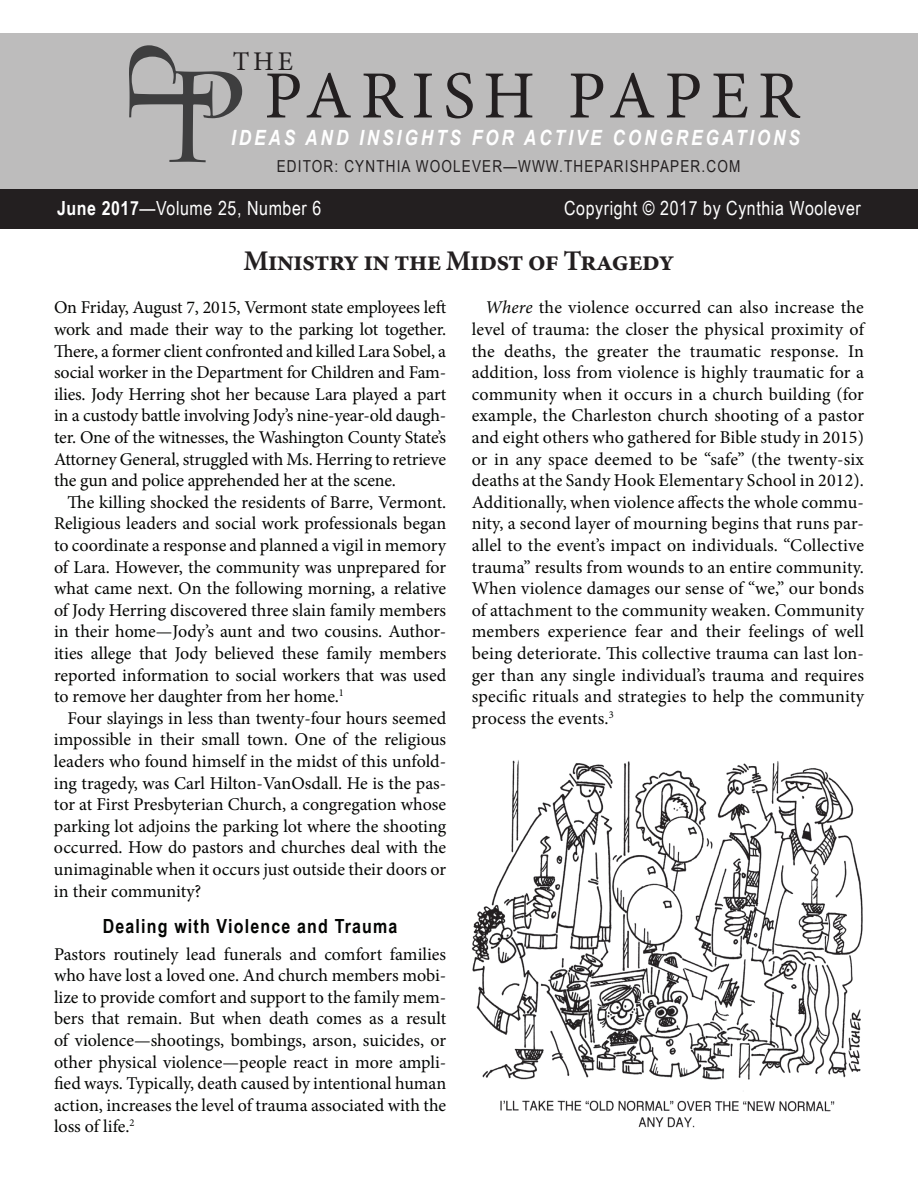
<style>
.page{position:relative;width:918px;height:1188px;background:#fff}
.page>*{position:absolute;margin:0;border:0;box-sizing:border-box;transform-origin:0 0}
.t1{font:67.5px "Minion Pro";letter-spacing:.13em;color:#231f20}
.t2{font:700 28.5px "Minion Pro";letter-spacing:-.03em;color:#231f20}
.t3{font:27px "Minion Pro";color:#231f20}
.t4{font:italic 700 21px "Arial Narrow";letter-spacing:.14em;color:#fff}
.t5{font:19.5px "Arial Narrow";letter-spacing:.03em;color:#fff}
.t6{font:700 19.5px "Arial Narrow";letter-spacing:.06em;color:#040503}
.t7{font:18px/21.6px "Minion Pro";color:#040503;text-align:justify}
.t8{font:16.5px "Arial Narrow";letter-spacing:.07em;color:#231f20}
.s1{font-weight:700}
.s2{font-style:italic}
</style>
<div class="page">
<div style="left:0;top:189px;width:918px;height:40px;background:#231f20"></div>
<div style="left:0;top:33px;width:918px;height:156px;background:#bdbcbc"></div>
<img style="left:472px;top:760px;width:391px;height:368px">
<svg style="left:129px;top:45px;width:113px;height:117px"></svg>
<h3 class="t3" style="left:233px;top:44px;width:62px">THE</h3>
<h1 class="t1" style="left:264px;top:51px;width:537px">PARISH PAPER</h1>
<p class="t4" style="left:231px;top:121px;width:571px">IDEAS AND INSIGHTS FOR ACTIVE CONGREGATIONS</p>
<p class="t8" style="left:277px;top:154px;width:465px">EDITOR: CYNTHIA WOOLEVER—WWW.THEPARISHPAPER.COM</p>
<p class="t5" style="left:57px;top:194px;width:266px"><span class="s1">June 2017</span>—Volume 25, Number 6</p>
<p class="t5" style="left:564px;top:194px;width:298px">Copyright © 2017 by Cynthia Woolever</p>
<h2 class="t2" style="left:244px;top:241px;width:432px">Ministry in the Midst of Tragedy</h2>
<p class="t7" style="left:54px;top:297px;width:394px">On Friday, August 7, 2015, Vermont state employees left work and made their way to the parking lot together.<br>There, a former client confronted and killed Lara Sobel, a social worker in the Department for Children and Fam&shy;ilies. Jody Herring shot her because Lara played a part in a custody battle involving Jody’s nine-year-old daugh&shy;ter. One of the witnesses, the Washington County State’s Attorney General, struggled with Ms. Herring to retrieve the gun and police apprehended her at the scene.</p>
<p class="t7" style="left:54px;top:491px;width:394px;text-indent:14px">The killing shocked the residents of Barre, Vermont.<br>Religious leaders and social work professionals began to coordinate a response and planned a vigil in memory of Lara. However, the community was unprepared for what came next. On the following morning, a relative of Jody Herring discovered three slain family members in their home—Jody’s aunt and two cousins. Author&shy;ities allege that Jody believed these family members reported information to social workers that was used to remove her daughter from her home.<sup>1</sup></p>
<p class="t7" style="left:54px;top:707px;width:394px;text-indent:13px">Four slayings in less than twenty-four hours seemed impossible in their small town. One of the religious leaders who found himself in the midst of this unfold&shy;ing tragedy, was Carl Hilton-VanOsdall. He is the pas&shy;tor at First Presbyterian Church, a congregation whose parking lot adjoins the parking lot where the shooting occurred. How do pastors and churches deal with the unimaginable when it occurs just outside their doors or in their community?</p>
<p class="t6" style="left:103px;top:912px;width:296px">Dealing with Violence and Trauma</p>
<p class="t7" style="left:54px;top:943px;width:394px">Pastors routinely lead funerals and comfort families who have lost a loved one. And church members mobi&shy;lize to provide comfort and support to the family mem&shy;bers that remain. But when death comes as a result of violence—shootings, bombings, arson, suicides, or other physical violence—people react in more ampli&shy;fied ways. Typically, death caused by intentional human action, increases the level of trauma associated with the loss of life.<sup>2</sup></p>
<p class="t7" style="left:472px;top:297px;width:394px;text-indent:14px"><span class="s2">Where</span> the violence occurred can also increase the level of trauma: the closer the physical proximity of the deaths, the greater the traumatic response. In addition, loss from violence is highly traumatic for a community when it occurs in a church building (for example, the Charleston church shooting of a pastor and eight others who gathered for Bible study in 2015) or in any space deemed to be “safe” (the twenty-six deaths at the Sandy Hook Elementary School in 2012).<br>Additionally, when violence affects the whole commu&shy;nity, a second layer of mourning begins that runs par&shy;allel to the event’s impact on individuals. “Collective trauma” results from wounds to an entire community.<br>When violence damages our sense of “we,” our bonds of attachment to the community weaken. Community members experience fear and their feelings of well being deteriorate. This collective trauma can last lon&shy;ger than any single individual’s trauma and requires specific rituals and strategies to help the community process the events.<sup>3</sup></p>
</div>
